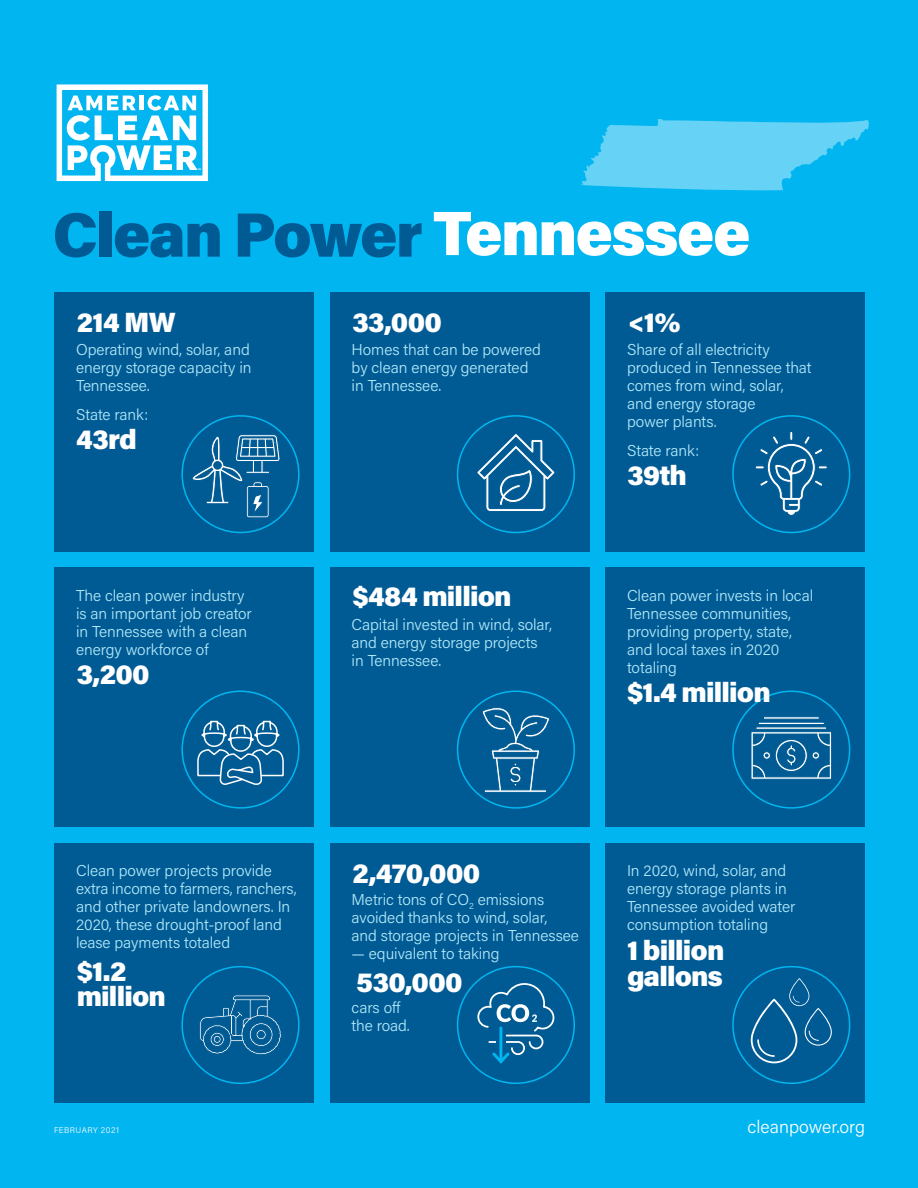
<style>
.page{position:relative;width:918px;height:1188px;background:#00b5f0}
.page>*{position:absolute;margin:0;border:0;box-sizing:border-box;transform-origin:0 0}
.t1{font:900 62.55px "Acumin Pro";letter-spacing:-.03em;color:#005b94}
.t2{font:900 27.9px/25.5px "Acumin Pro";letter-spacing:-.03em;color:#fff}
.t3{font:300 18px "Acumin Pro";color:#fff}
.t4{font:300 15.75px/18px "Acumin Pro";letter-spacing:-.005em;color:#b3e9fa}
.t5{font:300 8.25px "Acumin Pro";letter-spacing:.05em;color:#fff}
.t6{font:700 2.4px "Myriad Pro";color:#fff}
.s1{color:#fff}
</style>
<div class="page">
<svg style="left:57px;top:84px;width:151px;height:97px"></svg>
<div style="left:55px;top:568px;width:259px;height:259px;background:#005b94"></div>
<div style="left:330px;top:568px;width:260px;height:259px;background:#005b94"></div>
<div style="left:605px;top:568px;width:260px;height:259px;background:#005b94"></div>
<div style="left:55px;top:292px;width:259px;height:260px;background:#005b94"></div>
<div style="left:330px;top:292px;width:260px;height:260px;background:#005b94"></div>
<div style="left:605px;top:292px;width:260px;height:260px;background:#005b94"></div>
<div style="left:55px;top:843px;width:259px;height:260px;background:#005b94"></div>
<div style="left:330px;top:843px;width:260px;height:260px;background:#005b94"></div>
<div style="left:605px;top:843px;width:260px;height:260px;background:#005b94"></div>
<div style="left:181px;top:415px;width:119px;height:118px;border:2px solid #00b6ef;border-radius:50%"></div>
<div style="left:457px;top:415px;width:118px;height:118px;border:2px solid #00b6ef;border-radius:50%"></div>
<div style="left:732px;top:415px;width:118px;height:118px;border:2px solid #00b6ef;border-radius:50%"></div>
<div style="left:181px;top:691px;width:119px;height:118px;border:2px solid #00b6ef;border-radius:50%"></div>
<div style="left:457px;top:691px;width:118px;height:118px;border:2px solid #00b6ef;border-radius:50%"></div>
<div style="left:732px;top:691px;width:118px;height:118px;border:2px solid #00b6ef;border-radius:50%"></div>
<div style="left:181px;top:966px;width:119px;height:118px;border:2px solid #00b6ef;border-radius:50%"></div>
<div style="left:457px;top:966px;width:118px;height:118px;border:2px solid #00b6ef;border-radius:50%"></div>
<div style="left:732px;top:966px;width:118px;height:118px;border:2px solid #00b6ef;border-radius:50%"></div>
<svg style="left:751px;top:978px;width:81px;height:85px"></svg>
<svg style="left:482px;top:707px;width:68px;height:86px"></svg>
<svg style="left:755px;top:432px;width:73px;height:84px"></svg>
<svg style="left:197px;top:720px;width:87px;height:65px"></svg>
<svg style="left:476px;top:433px;width:80px;height:85px"></svg>
<svg style="left:751px;top:716px;width:81px;height:64px"></svg>
<svg style="left:200px;top:995px;width:81px;height:60px"></svg>
<svg style="left:477px;top:982px;width:78px;height:82px"></svg>
<svg style="left:192px;top:432px;width:88px;height:86px"></svg>
<svg style="left:580px;top:119px;width:289px;height:72px"></svg>
<p class="t6" style="left:198px;top:168px;width:5px">TM</p>
<p class="t1" style="left:52px;top:190px;width:700px">Clean Power <span class="s1">Tennessee</span></p>
<p class="t2" style="left:77px;top:308px;width:101px">214 MW</p>
<p class="t2" style="left:352px;top:308px;width:91px">33,000</p>
<p class="t2" style="left:628px;top:308px;width:54px">&lt;1%</p>
<p class="t4" style="left:76px;top:339px;width:177px;text-align:justify">Operating wind, solar, and energy storage capacity in Tennessee.</p>
<p class="t4" style="left:76px;top:405px;width:74px">State rank:</p>
<p class="t2" style="left:76px;top:425px;width:62px">43rd</p>
<p class="t4" style="left:76px;top:586px;width:177px">The clean power industry is an important job creator in Tennessee with a clean energy workforce of</p>
<p class="t2" style="left:77px;top:660px;width:75px">3,200</p>
<p class="t4" style="left:352px;top:339px;width:191px">Homes that can be powered by clean energy generated in Tennessee.</p>
<p class="t4" style="left:627px;top:339px;width:186px">Share of all electricity produced in Tennessee that comes from wind, solar, and energy storage<br>power plants.</p>
<p class="t4" style="left:627px;top:441px;width:74px">State rank:</p>
<p class="t2" style="left:352px;top:582px;width:161px">$484 million</p>
<p class="t4" style="left:352px;top:615px;width:202px">Capital invested in wind, solar, and energy storage projects in Tennessee.</p>
<p class="t2" style="left:627px;top:461px;width:61px">39th</p>
<p class="t4" style="left:627px;top:586px;width:188px">Clean power invests in local<br>Tennessee communities, providing property, state, and local taxes in 2020 totaling</p>
<p class="t2" style="left:627px;top:678px;width:145px">$1.4 million</p>
<p class="t4" style="left:76px;top:861px;width:222px">Clean power projects provide extra income to farmers, ranchers, and other private landowners. In<br>2020, these drought-proof land lease payments totaled</p>
<p class="t2" style="left:77px;top:957px;width:91px">$1.2 million</p>
<p class="t2" style="left:352px;top:859px;width:130px">2,470,000</p>
<p class="t4" style="left:352px;top:890px;width:229px">Metric tons of CO<sub>2</sub> emissions avoided thanks to wind, solar,<br>and storage projects in Tennessee</p>
<p class="t4" style="left:352px;top:944px;width:150px">— equivalent to taking</p>
<p class="t4" style="left:352px;top:998px;width:60px">cars off the road.</p>
<p class="t2" style="left:356px;top:968px;width:108px">530,000</p>
<p class="t4" style="left:627px;top:861px;width:170px">In 2020, wind, solar, and energy storage plants in<br>Tennessee avoided water consumption totaling</p>
<p class="t2" style="left:627px;top:937px;width:99px">1 billion gallons</p>
<p class="t5" style="left:54px;top:1125px;width:66px">FEBRUARY 2021</p>
<p class="t3" style="left:748px;top:1115px;width:119px">cleanpower.org</p>
</div>
